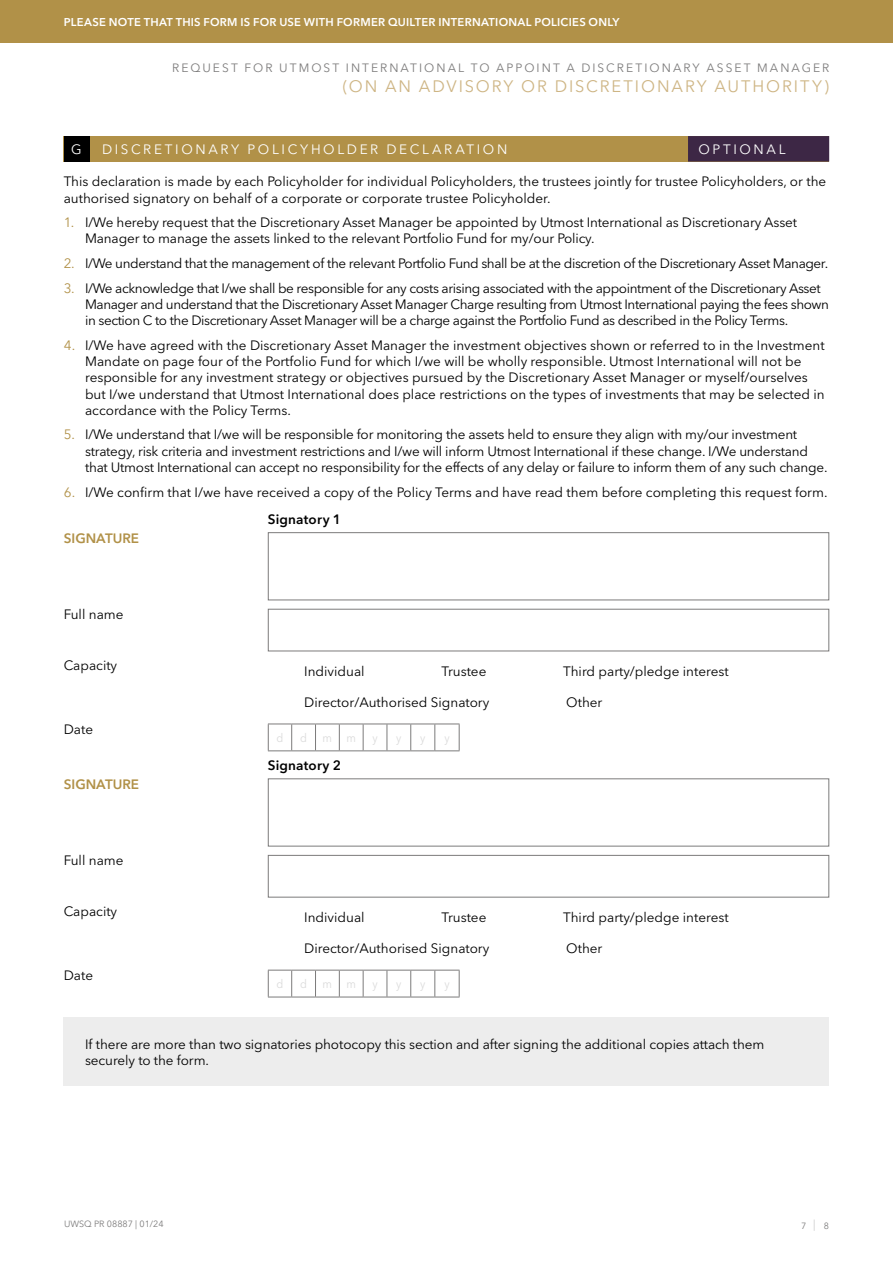
<style>
.page{position:relative;width:893px;height:1263px;background:#fff}
.page>*{position:absolute;margin:0;border:0;box-sizing:border-box;transform-origin:0 0}
.t1{font:16.5px "Avenir Next LT Pro";letter-spacing:.115em;color:#ceb584}
.t2{font:13.5px/16.2px "Avenir Next LT Pro";letter-spacing:-.01em;color:#000}
.t3{font:13.5px/16.2px "Avenir Next LT Pro";letter-spacing:-.03em;color:#000}
.t4{font:13.5px "Avenir Next LT Pro";letter-spacing:.195em;color:#fff}
.t5{font:600 13.5px "Avenir Next LT Pro";color:#b19148}
.t6{font:600 13.5px "Avenir Next LT Pro";letter-spacing:.015em;color:#000}
.t7{font:12px "Avenir Next LT Pro";letter-spacing:.17em;color:#7c7b7b}
.t8{font:12px "Avenir Next LT Pro";color:#dadada;scale:.9 1}
.t9{font:600 11.25px "Avenir Next LT Pro";letter-spacing:.02em;color:#fff}
.t10{font:9px "Avenir Next LT Pro";color:#7c7b7b}
.s1{color:#b19148}
.s2{font-weight:600}
.s3{font-weight:200;font-size:11.25px}
</style>
<div class="page">
<div style="left:64px;top:136px;width:765px;height:26px;background:#b19148"></div>
<div style="left:64px;top:136px;width:25px;height:25px;background:#000"></div>
<div style="left:688px;top:136px;width:141px;height:26px;background:#3d2745"></div>
<div style="left:268px;top:532px;width:561px;height:68px;border:1px solid #7c7b7b"></div>
<div style="left:268px;top:609px;width:561px;height:42px;border:1px solid #7c7b7b"></div>
<svg style="left:268px;top:724px;width:192px;height:27px"></svg>
<div style="left:268px;top:778px;width:561px;height:68px;border:1px solid #7c7b7b"></div>
<div style="left:268px;top:855px;width:561px;height:42px;border:1px solid #7c7b7b"></div>
<svg style="left:268px;top:970px;width:192px;height:28px"></svg>
<div style="left:64px;top:1017px;width:765px;height:69px;background:#ededed"></div>
<div style="left:0;top:0;width:893px;height:43px;background:#b19148"></div>
<p class="t9" style="left:64px;top:15px;width:557px">PLEASE NOTE THAT THIS FORM IS FOR USE WITH FORMER QUILTER INTERNATIONAL POLICIES ONLY</p>
<p class="t7" style="left:172px;top:61px;width:658px">REQUEST FOR UTMOST INTERNATIONAL TO APPOINT A DISCRETIONARY ASSET MANAGER</p>
<p class="t1" style="left:343px;top:77px;width:488px">(ON AN ADVISORY OR DISCRETIONARY AUTHORITY)</p>
<p class="t4" style="left:71px;top:141px;width:12px">G</p>
<p class="t4" style="left:102px;top:141px;width:407px">DISCRETIONARY POLICYHOLDER DECLARATION</p>
<p class="t4" style="left:698px;top:141px;width:89px">OPTIONAL</p>
<p class="t2" style="left:64px;top:173px;width:764px">This declaration is made by each Policyholder for individual Policyholders, the trustees jointly for trustee Policyholders, or the authorised signatory on behalf of a corporate or corporate trustee Policyholder.</p>
<p class="t2" style="left:85px;top:214px;width:714px;text-indent:-21px"><span class="s1">1.</span> I/We hereby request that the Discretionary Asset Manager be appointed by Utmost International as Discretionary Asset<br>Manager to manage the assets linked to the relevant Portfolio Fund for my/our Policy.</p>
<p class="t3" style="left:64px;top:255px;width:766px"><span class="s1">2.</span> I/We understand that the management of the relevant Portfolio Fund shall be at the discretion of the Discretionary Asset Manager.</p>
<p class="t3" style="left:85px;top:280px;width:746px;text-indent:-21px"><span class="s1">3.</span> I/We acknowledge that I/we shall be responsible for any costs arising associated with the appointment of the Discretionary Asset<br>Manager and understand that the Discretionary Asset Manager Charge resulting from Utmost International paying the fees shown in section C to the Discretionary Asset Manager will be a charge against the Portfolio Fund as described in the Policy Terms.</p>
<p class="t2" style="left:85px;top:337px;width:741px;text-indent:-21px"><span class="s1">4.</span> I/We have agreed with the Discretionary Asset Manager the investment objectives shown or referred to in the Investment Mandate on page four of the Portfolio Fund for which I/we will be wholly responsible. Utmost International will not be responsible for any investment strategy or objectives pursued by the Discretionary Asset Manager or myself/ourselves but I/we understand that Utmost International does place restrictions on the types of investments that may be selected in accordance with the Policy Terms.</p>
<p class="t2" style="left:85px;top:427px;width:744px;text-indent:-21px"><span class="s1">5.</span> I/We understand that I/we will be responsible for monitoring the assets held to ensure they align with my/our investment strategy, risk criteria and investment restrictions and I/we will inform Utmost International if these change. I/We understand that Utmost International can accept no responsibility for the effects of any delay or failure to inform them of any such change.</p>
<p class="t2" style="left:268px;top:478px;width:561px;line-height:27.2px;text-indent:-204px"><span class="s1">6.</span> I/We confirm that I/we have received a copy of the Policy Terms and have read them before completing this request form.<br><span class="s2">Signatory 1</span></p>
<p class="t5" style="left:64px;top:530px;width:77px">SIGNATURE</p>
<p class="t2" style="left:64px;top:606px;width:61px">Full name</p>
<p class="t2" style="left:64px;top:657px;width:55px">Capacity</p>
<p class="t2" style="left:304px;top:663px;width:62px">Individual</p>
<p class="t2" style="left:441px;top:663px;width:46px">Trustee</p>
<p class="t2" style="left:563px;top:663px;width:167px">Third party/pledge interest</p>
<p class="t2" style="left:304px;top:694px;width:187px">Director/Authorised Signatory</p>
<p class="t2" style="left:566px;top:694px;width:38px">Other</p>
<p class="t2" style="left:64px;top:721px;width:31px">Date</p>
<p class="t8" style="left:277px;top:731px;width:9px">d</p>
<p class="t8" style="left:300px;top:731px;width:9px">d</p>
<p class="t8" style="left:323px;top:731px;width:39px">m m</p>
<p class="t8" style="left:372px;top:731px;width:7px">y</p>
<p class="t8" style="left:396px;top:731px;width:7px">y</p>
<p class="t8" style="left:420px;top:731px;width:7px">y</p>
<p class="t8" style="left:444px;top:731px;width:7px">y</p>
<p class="t6" style="left:268px;top:757px;width:75px">Signatory 2</p>
<p class="t5" style="left:64px;top:776px;width:77px">SIGNATURE</p>
<p class="t2" style="left:64px;top:852px;width:61px">Full name</p>
<p class="t2" style="left:64px;top:903px;width:55px">Capacity</p>
<p class="t2" style="left:304px;top:909px;width:62px">Individual</p>
<p class="t2" style="left:441px;top:909px;width:46px">Trustee</p>
<p class="t2" style="left:563px;top:909px;width:167px">Third party/pledge interest</p>
<p class="t2" style="left:304px;top:940px;width:187px">Director/Authorised Signatory</p>
<p class="t2" style="left:566px;top:940px;width:38px">Other</p>
<p class="t2" style="left:64px;top:967px;width:31px">Date</p>
<p class="t8" style="left:277px;top:977px;width:9px">d</p>
<p class="t8" style="left:300px;top:977px;width:9px">d</p>
<p class="t8" style="left:323px;top:977px;width:39px">m m</p>
<p class="t8" style="left:372px;top:977px;width:7px">y</p>
<p class="t8" style="left:396px;top:977px;width:7px">y</p>
<p class="t8" style="left:420px;top:977px;width:7px">y</p>
<p class="t8" style="left:444px;top:977px;width:7px">y</p>
<p class="t2" style="left:85px;top:1036px;width:681px">If there are more than two signatories photocopy this section and after signing the additional copies attach them securely to the form.</p>
<p class="t10" style="left:64px;top:1219px;width:101px">UWSQ PR 08887 | 01/24</p>
<p class="t10" style="left:801px;top:1220px;width:30px">7 <span class="s3">|</span> 8</p>
</div>
